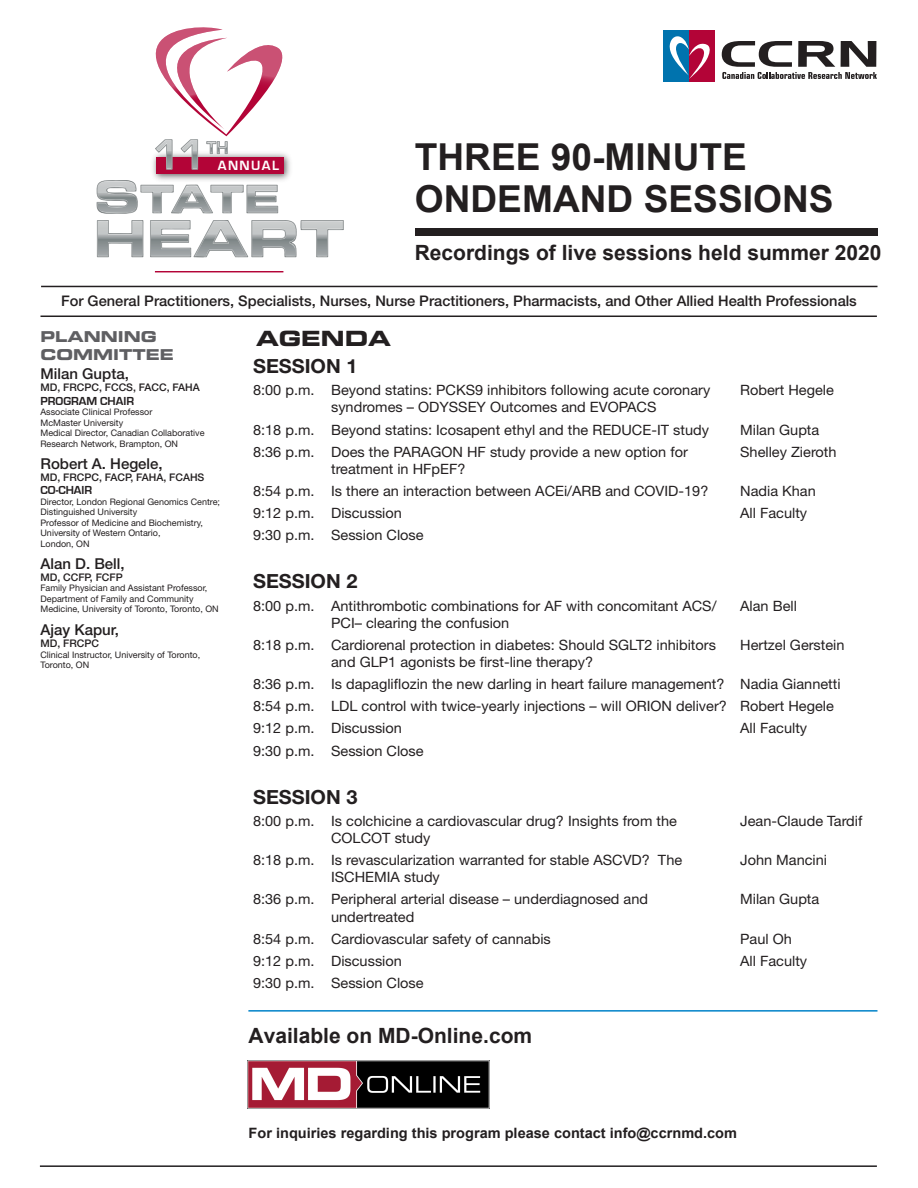
<style>
.page{position:relative;width:918px;height:1188px;background:#fff}
.page>*{position:absolute;margin:0;border:0;box-sizing:border-box;transform-origin:0 0}
.t1{font:700 37.2px/41.7px "Arial";color:#231f20}
.t2{font:700 21px "Arial";color:#231f20}
.t3{font:21px "Eurostile Bold Extended Two";color:#231f20}
.t4{font:700 19.5px "Helvetica Neue LT Std";color:#231f20}
.t5{font:500 15px "Helvetica Neue LT Std";color:#231f20}
.t6{font:15px/18px "Eurostile Bold Extended Two";color:#5f5f62}
.t7{font:500 14.7px "Helvetica Neue LT Std";color:#231f20}
.t8{font:14.25px/17.1px "Helvetica Neue LT Std";color:#231f20}
.t9{font:700 14.25px "Arial";color:#231f20}
.t10{font:700 13.8px "Eurostile";letter-spacing:.1em;color:#fff}
.t11{font:700 12px "Eurostile";color:#231f20}
.t12{font:500 10.5px "Helvetica Neue LT Std";color:#231f20}
.t13{font:9px/10.5px "Helvetica Neue LT Std";color:#231f20}
</style>
<div class="page">
<hr style="left:40px;top:1165px;width:837px;height:2px;background:#231f20">
<div style="left:415px;top:228px;width:463px;height:8px;background:#231f20"></div>
<hr style="left:40px;top:316px;width:837px;height:1px;background:#231f20">
<hr style="left:41px;top:286px;width:837px;height:1px;background:#231f20">
<hr style="left:248px;top:1010px;width:630px;height:2px;background:#0082c8">
<img style="left:153px;top:170px;width:137px;height:10px">
<div style="left:156px;top:157px;width:128px;height:17px;background:#b30437"></div>
<hr style="left:155px;top:271px;width:128px;height:1px;background:#b30437">
<svg style="left:97px;top:220px;width:47px;height:38px"></svg>
<svg style="left:150px;top:220px;width:194px;height:38px"></svg>
<svg style="left:96px;top:180px;width:183px;height:34px"></svg>
<svg style="left:152px;top:27px;width:138px;height:143px"></svg>
<div style="left:663px;top:30px;width:52px;height:52px;background:#b30437"></div>
<div style="left:663px;top:30px;width:26px;height:52px;background:#0073ae"></div>
<svg style="left:669px;top:36px;width:41px;height:43px"></svg>
<svg style="left:722px;top:41px;width:155px;height:38px"></svg>
<img style="left:247px;top:1060px;width:243px;height:48px">
<p class="t10" style="left:218px;top:158px;width:63px">ANNUAL</p>
<p class="t1" style="left:415px;top:137px;width:420px">THREE 90-MINUTE<br>ONDEMAND SESSIONS</p>
<p class="t2" style="left:415px;top:237px;width:468px">Recordings of live sessions held summer 2020</p>
<p class="t7" style="left:61px;top:292px;width:797px">For General Practitioners, Specialists, Nurses, Nurse Practitioners, Pharmacists, and Other Allied Health Professionals</p>
<p class="t6" style="left:40px;top:327px;width:135px">PLANNING<br>COMMITTEE</p>
<p class="t5" style="left:40px;top:365px;width:90px">Milan Gupta,</p>
<p class="t12" style="left:40px;top:381px;width:161px">MD, FRCPC, FCCS, FACC, FAHA</p>
<p class="t11" style="left:40px;top:394px;width:95px">PROGRAM CHAIR</p>
<p class="t13" style="left:40px;top:407px;width:113px">Associate Clinical Professor</p>
<p class="t13" style="left:40px;top:417px;width:84px">McMaster University</p>
<p class="t13" style="left:40px;top:428px;width:166px">Medical Director, Canadian Collaborative<br>Research Network, Brampton, ON</p>
<p class="t5" style="left:40px;top:454px;width:124px">Robert A. Hegele,</p>
<p class="t12" style="left:40px;top:471px;width:165px">MD, FRCPC, FACP, FAHA, FCAHS</p>
<p class="t11" style="left:40px;top:484px;width:53px">CO-CHAIR</p>
<p class="t13" style="left:40px;top:496px;width:181px">Director, London Regional Genomics Centre;<br>Distinguished University</p>
<p class="t13" style="left:40px;top:517px;width:164px">Professor of Medicine and Biochemistry,<br>University of Western Ontario,</p>
<p class="t13" style="left:40px;top:538px;width:51px">London, ON</p>
<p class="t5" style="left:40px;top:554px;width:86px">Alan D. Bell,</p>
<p class="t12" style="left:40px;top:571px;width:84px">MD, CCFP, FCFP</p>
<p class="t13" style="left:40px;top:583px;width:180px">Family Physician and Assistant Professor,<br>Department of Family and Community<br>Medicine, University of Toronto, Toronto, ON</p>
<p class="t5" style="left:40px;top:621px;width:80px">Ajay Kapur,</p>
<p class="t12" style="left:40px;top:637px;width:60px">MD, FRCPC</p>
<p class="t13" style="left:40px;top:649px;width:161px">Clinical Instructor, University of Toronto,</p>
<p class="t13" style="left:40px;top:660px;width:50px">Toronto, ON</p>
<p class="t3" style="left:256px;top:324px;width:136px">AGENDA</p>
<p class="t4" style="left:253px;top:354px;width:106px">SESSION 1</p>
<p class="t8" style="left:331px;top:381px;width:381px;text-indent:-78px">8:00 p.m. Beyond statins: PCKS9 inhibitors following acute coronary syndromes – ODYSSEY Outcomes and EVOPACS</p>
<p class="t8" style="left:740px;top:381px;width:95px">Robert Hegele</p>
<p class="t8" style="left:253px;top:421px;width:63px">8:18 p.m.</p>
<p class="t8" style="left:331px;top:421px;width:379px">Beyond statins: Icosapent ethyl and the REDUCE-IT study</p>
<p class="t8" style="left:740px;top:421px;width:81px">Milan Gupta</p>
<p class="t8" style="left:253px;top:443px;width:63px">8:36 p.m.</p>
<p class="t8" style="left:331px;top:443px;width:358px">Does the PARAGON HF study provide a new option for treatment in HFpEF?</p>
<p class="t8" style="left:740px;top:443px;width:98px">Shelley Zieroth</p>
<p class="t8" style="left:253px;top:482px;width:63px">8:54 p.m.</p>
<p class="t8" style="left:331px;top:482px;width:379px">Is there an interaction between ACEi/ARB and COVID-19?</p>
<p class="t8" style="left:740px;top:482px;width:77px">Nadia Khan</p>
<p class="t8" style="left:253px;top:504px;width:63px">9:12 p.m.</p>
<p class="t8" style="left:331px;top:504px;width:72px">Discussion</p>
<p class="t8" style="left:740px;top:504px;width:69px">All Faculty</p>
<p class="t8" style="left:253px;top:527px;width:63px">9:30 p.m.</p>
<p class="t8" style="left:331px;top:527px;width:94px">Session Close</p>
<p class="t4" style="left:253px;top:569px;width:106px">SESSION 2</p>
<p class="t8" style="left:253px;top:597px;width:63px">8:00 p.m.</p>
<p class="t8" style="left:331px;top:597px;width:387px">Antithrombotic combinations for AF with concomitant ACS/<br>PCI– clearing the confusion</p>
<p class="t8" style="left:740px;top:597px;width:58px">Alan Bell</p>
<p class="t8" style="left:253px;top:636px;width:63px">8:18 p.m.</p>
<p class="t8" style="left:331px;top:636px;width:386px">Cardiorenal protection in diabetes: Should SGLT2 inhibitors and GLP1 agonists be first-line therapy?</p>
<p class="t8" style="left:740px;top:636px;width:106px">Hertzel Gerstein</p>
<p class="t8" style="left:253px;top:675px;width:63px">8:36 p.m.</p>
<p class="t8" style="left:331px;top:675px;width:395px">Is dapagliflozin the new darling in heart failure management?</p>
<p class="t8" style="left:740px;top:675px;width:102px">Nadia Giannetti</p>
<p class="t8" style="left:253px;top:698px;width:63px">8:54 p.m.</p>
<p class="t8" style="left:331px;top:698px;width:397px">LDL control with twice-yearly injections – will ORION deliver?</p>
<p class="t8" style="left:740px;top:698px;width:95px">Robert Hegele</p>
<p class="t8" style="left:253px;top:720px;width:63px">9:12 p.m.</p>
<p class="t8" style="left:331px;top:720px;width:72px">Discussion</p>
<p class="t8" style="left:740px;top:720px;width:69px">All Faculty</p>
<p class="t8" style="left:253px;top:742px;width:63px">9:30 p.m.</p>
<p class="t8" style="left:331px;top:742px;width:94px">Session Close</p>
<p class="t4" style="left:253px;top:785px;width:106px">SESSION 3</p>
<p class="t8" style="left:253px;top:812px;width:63px">8:00 p.m.</p>
<p class="t8" style="left:331px;top:812px;width:347px">Is colchicine a cardiovascular drug? Insights from the<br>COLCOT study</p>
<p class="t8" style="left:740px;top:812px;width:124px">Jean-Claude Tardif</p>
<p class="t8" style="left:253px;top:851px;width:63px">8:18 p.m.</p>
<p class="t8" style="left:331px;top:851px;width:353px">Is revascularization warranted for stable ASCVD? The<br>ISCHEMIA study</p>
<p class="t8" style="left:740px;top:851px;width:89px">John Mancini</p>
<p class="t8" style="left:253px;top:891px;width:63px">8:36 p.m.</p>
<p class="t8" style="left:331px;top:891px;width:318px">Peripheral arterial disease – underdiagnosed and undertreated</p>
<p class="t8" style="left:740px;top:891px;width:81px">Milan Gupta</p>
<p class="t8" style="left:253px;top:930px;width:63px">8:54 p.m.</p>
<p class="t8" style="left:331px;top:930px;width:221px">Cardiovascular safety of cannabis</p>
<p class="t8" style="left:740px;top:930px;width:53px">Paul Oh</p>
<p class="t8" style="left:253px;top:952px;width:63px">9:12 p.m.</p>
<p class="t8" style="left:331px;top:952px;width:72px">Discussion</p>
<p class="t8" style="left:740px;top:952px;width:69px">All Faculty</p>
<p class="t8" style="left:253px;top:974px;width:63px">9:30 p.m.</p>
<p class="t8" style="left:331px;top:974px;width:94px">Session Close</p>
<p class="t2" style="left:249px;top:1021px;width:285px">Available on MD-Online.com</p>
<p class="t9" style="left:249px;top:1123px;width:490px">For inquiries regarding this program please contact info@ccrnmd.com</p>
</div>
